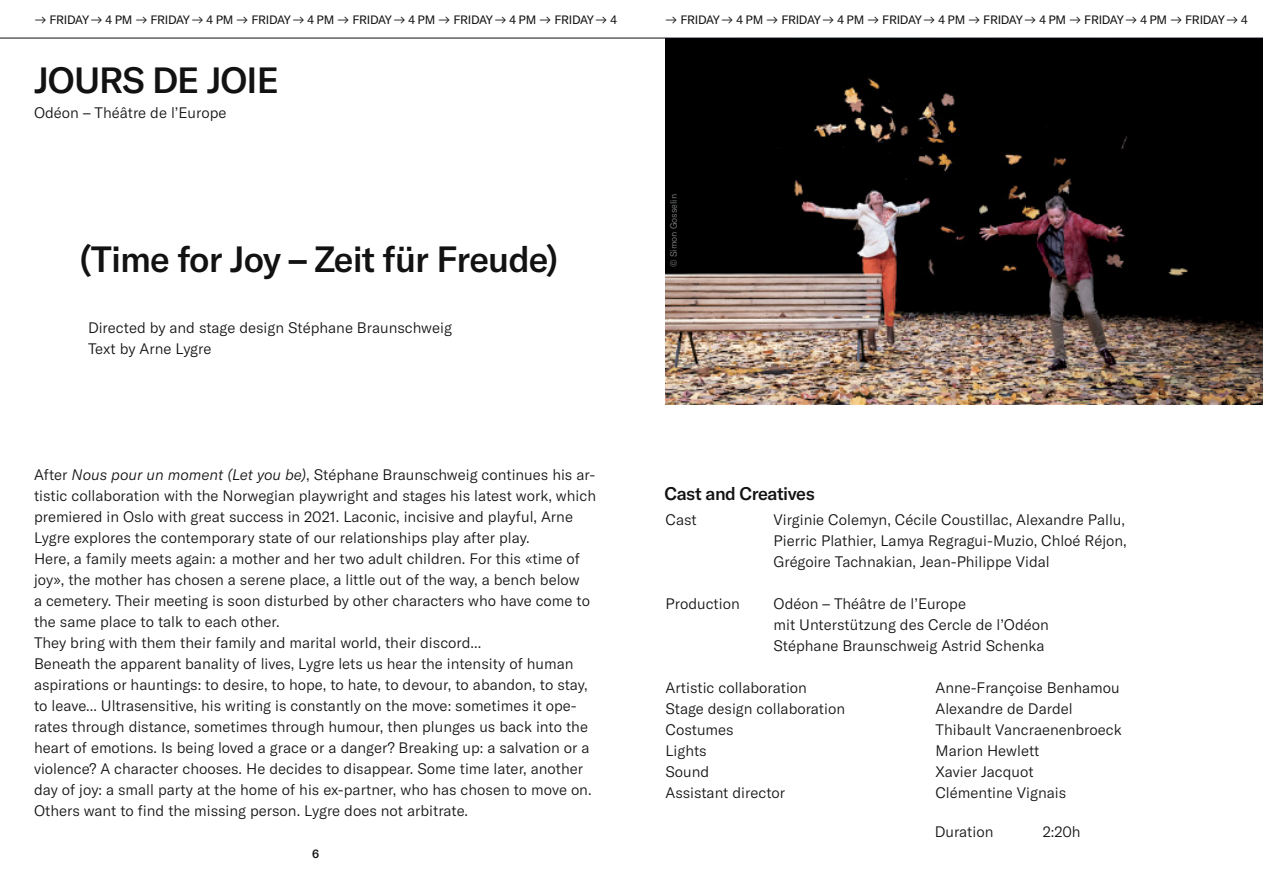
<style>
.page{position:relative;width:1263px;height:893px;background:#fff}
.page>*{position:absolute;margin:0;border:0;box-sizing:border-box;transform-origin:0 0}
.t1{font:500 36px "GT America";letter-spacing:-.025em;color:#121212}
.t2{font:500 18px "GT America";letter-spacing:-.025em;color:#121212}
.t3{font:300 15px/21px "GT America";color:#121212}
.t4{font:12px "GT America";letter-spacing:-.025em;color:#121212}
.t5{font:500 12px "GT America";color:#121212}
.t6{font:300 9px "GT America";color:#888a8a}
.s1{font-style:italic}
</style>
<div class="page">
<svg style="left:0;top:37px;width:1263px;height:1px"></svg>
<img style="left:665px;top:38px;width:598px;height:367px">
<p class="t4" style="left:34px;top:13px;width:584px">→ FRIDAY → 4 PM → FRIDAY → 4 PM → FRIDAY → 4 PM → FRIDAY → 4 PM → FRIDAY → 4 PM → FRIDAY → 4</p>
<p class="t4" style="left:665px;top:13px;width:584px">→ FRIDAY → 4 PM → FRIDAY → 4 PM → FRIDAY → 4 PM → FRIDAY → 4 PM → FRIDAY → 4 PM → FRIDAY → 4</p>
<h1 class="t1" style="left:34px;top:58px;width:246px">JOURS DE JOIE</h1>
<p class="t3" style="left:34px;top:102px;width:194px">Odéon – Théâtre de l’Europe</p>
<h1 class="t1" style="left:79px;top:237px;width:480px">(Time for Joy – Zeit für Freude)</h1>
<p class="t3" style="left:88px;top:318px;width:365px">Directed by and stage design Stéphane Braunschweig<br>Text by Arne Lygre</p>
<p class="t3" style="left:34px;top:465px;width:563px">After <span class="s1">Nous pour un moment (Let you be)</span>, Stéphane Braunschweig continues his ar&shy;tistic collaboration with the Norwegian playwright and stages his latest work, which premiered in Oslo with great success in 2021. Laconic, incisive and playful, Arne Lygre explores the contemporary state of our relationships play after play.<br>Here, a family meets again: a mother and her two adult children. For this «time of joy», the mother has chosen a serene place, a little out of the way, a bench below<br>a cemetery. Their meeting is soon disturbed by other characters who have come to the same place to talk to each other.<br>They bring with them their family and marital world, their discord...<br>Beneath the apparent banality of lives, Lygre lets us hear the intensity of human aspirations or hauntings: to desire, to hope, to hate, to devour, to abandon, to stay, to leave... Ultrasensitive, his writing is constantly on the move: sometimes it ope&shy;rates through distance, sometimes through humour, then plunges us back into the heart of emotions. Is being loved a grace or a danger? Breaking up: a salvation or a violence? A character chooses. He decides to disappear. Some time later, another day of joy: a small party at the home of his ex-partner, who has chosen to move on.<br>Others want to find the missing person. Lygre does not arbitrate.</p>
<p class="t5" style="left:312px;top:846px;width:9px">6</p>
<p class="t6" style="left:668px;top:267px;width:75px;rotate:-90deg">© Simon Gosselin</p>
<p class="t2" style="left:664px;top:483px;width:152px">Cast and Creatives</p>
<p class="t3" style="left:665px;top:510px;width:33px">Cast</p>
<p class="t3" style="left:773px;top:510px;width:355px;text-align:justify">Virginie Colemyn, Cécile Coustillac, Alexandre Pallu, Pierric Plathier, Lamya Regragui-Muzio, Chloé Réjon, Grégoire Tachnakian, Jean-Philippe Vidal</p>
<p class="t3" style="left:665px;top:594px;width:76px">Production</p>
<p class="t3" style="left:773px;top:594px;width:277px">Odéon – Théâtre de l’Europe<br>mit Unterstützung des Cercle de l’Odéon<br>Stéphane Braunschweig Astrid Schenka</p>
<p class="t3" style="left:665px;top:678px;width:143px">Artistic collaboration</p>
<p class="t3" style="left:935px;top:678px;width:186px">Anne-Françoise Benhamou</p>
<p class="t3" style="left:665px;top:699px;width:181px">Stage design collaboration</p>
<p class="t3" style="left:935px;top:699px;width:139px">Alexandre de Dardel</p>
<p class="t3" style="left:665px;top:720px;width:70px">Costumes</p>
<p class="t3" style="left:935px;top:720px;width:188px">Thibault Vancraenenbroeck</p>
<p class="t3" style="left:665px;top:741px;width:43px">Lights</p>
<p class="t3" style="left:935px;top:741px;width:105px">Marion Hewlett</p>
<p class="t3" style="left:665px;top:762px;width:45px">Sound</p>
<p class="t3" style="left:935px;top:762px;width:100px">Xavier Jacquot</p>
<p class="t3" style="left:665px;top:783px;width:121px">Assistant director</p>
<p class="t3" style="left:935px;top:783px;width:132px">Clémentine Vignais</p>
<p class="t3" style="left:935px;top:821px;width:60px">Duration</p>
<p class="t3" style="left:1043px;top:821px;width:39px">2:20h</p>
</div>
